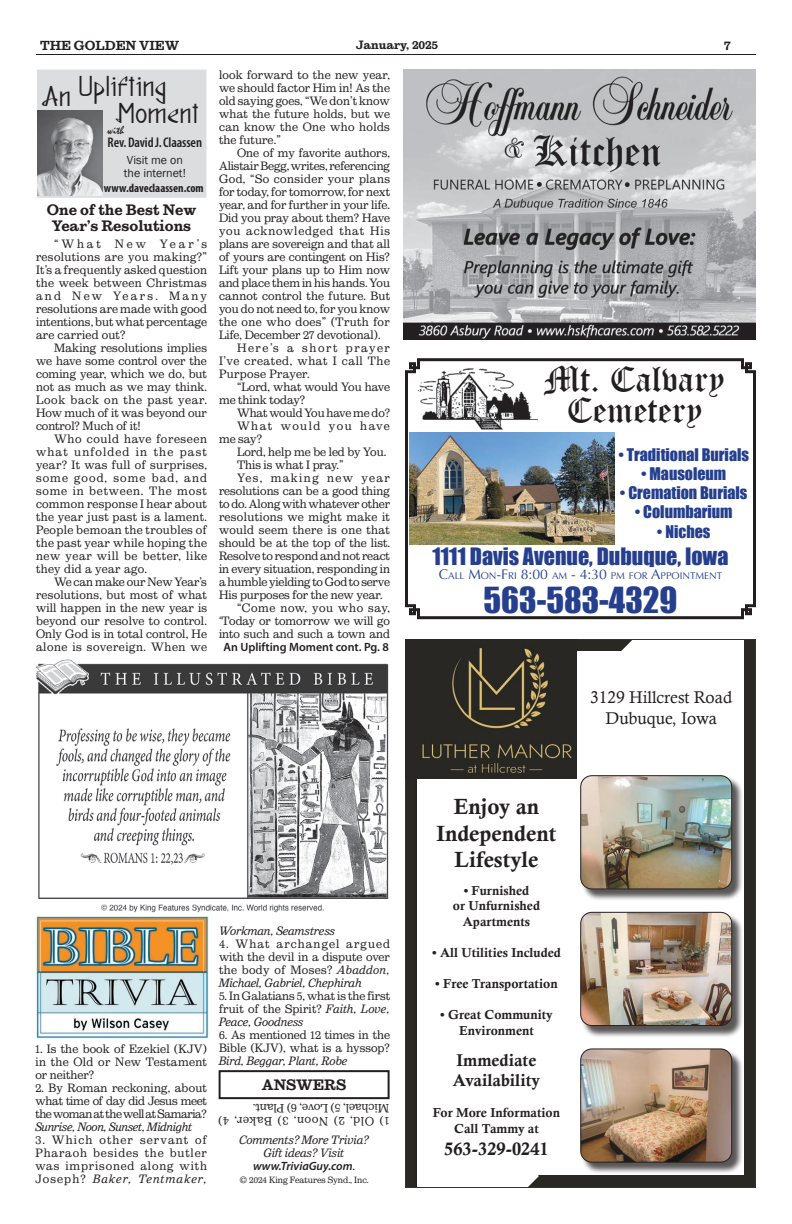
<style>
.page{position:relative;width:792px;height:1224px;background:#fff}
.page>*{position:absolute;margin:0;border:0;box-sizing:border-box;transform-origin:0 0}
.t1{font:36px/31px "Old English Text";color:#231f20;text-align:center}
.t2{font:33px "Impact";color:#253f8e}
.t3{font:30px "Distract";color:#231f20}
.t4{font:22px "Impact";color:#253f8e}
.t5{font:22px/26.4px "Calis MT Bol";color:#231f20;text-align:center}
.t6{font:18px "Calis MT Bol";color:#231f20}
.t7{font:17px/20.4px "Calisto";color:#231f20;text-align:center}
.t8{font:17px/20.4px "Calis MT Bol";color:#231f20}
.t9{font:16px "Impact";color:#253f8e}
.center_text_bold_14{font:800 15px/16px "Sutro";color:#231f20;text-align:center}
.Body_text__indent__25{font:600 condensed 14px "Myriad Pro";letter-spacing:-.01em;color:#231f20}
.t10{font:13px/15.6px "Calis MT Bol";color:#231f20;text-align:center}
.t11{font:800 13px "Sutro";color:#231f20}
.Body_text__indent__25-2{font:300 12px/13px "Sutro";letter-spacing:.005em;color:#231f20;text-align:justify}
.Body_Flush{font:300 12px/13px "Sutro";letter-spacing:.005em;color:#231f20;text-align:justify}
.Body_Flush-2{font:italic 300 12px "Sutro";color:#231f20}
.Body_text__indent__25-3{font:600 12px "Myriad Pro";color:#231f20}
.Body_text__indent__25-4{font:300 12px/13px "Sutro";letter-spacing:.125em;color:#231f20}
.Body_text__indent__25-5{font:12px "Franklin Gothic";color:#231f20}
.Body_text__indent__25-6{font:700 condensed 12px "Myriad Pro";color:#231f20}
.Body_Flush-3{font:italic 600 12px "Myriad Pro";color:#231f20}
.t12{font:800 12px "Sutro";color:#231f20}
.Body_text__indent__25-7{font:12px "Mistral";color:#231f20}
.t13{font:9.8px "Optima";color:#253f8e}
.Center_text{font:300 9px "Sutro";color:#231f20}
.s1{font-style:italic}
.s2{font-family:"Sutro";font-weight:300;font-style:normal}
.s3{font-size:14px}
</style>
<div class="page">
<hr style="left:36px;top:54px;width:720px;height:1px;background:#231f20">
<img style="left:36px;top:659px;width:353px;height:253px">
<svg style="left:405px;top:358px;width:351px;height:261px"></svg>
<div style="left:219px;top:1070px;width:171px;height:29px;border:2px solid #231f20"></div>
<img style="left:36px;top:916px;width:172px;height:122px">
<div style="left:37px;top:70px;width:169px;height:128px;background:#dcdddf"></div>
<img style="left:38px;top:110px;width:65px;height:85px">
<img style="left:403px;top:70px;width:353px;height:270px">
<div style="left:405px;top:639px;width:11px;height:549px;background:#292823"></div>
<div style="left:405px;top:639px;width:12px;height:549px;border:1px solid #231f20"></div>
<div style="left:528px;top:1175px;width:228px;height:11px;background:#292823"></div>
<svg style="left:528px;top:1175px;width:11px;height:11px"></svg>
<div style="left:582px;top:777px;width:162px;height:124px;background:#231f20;opacity:.75"></div>
<img style="left:581px;top:776px;width:151px;height:113px">
<div style="left:580px;top:775px;width:152px;height:114px;border:1px solid #231f20;border-radius:11px"></div>
<div style="left:582px;top:913px;width:162px;height:125px;background:#231f20;opacity:.75"></div>
<img style="left:581px;top:912px;width:151px;height:114px">
<div style="left:580px;top:912px;width:152px;height:114px;border:1px solid #231f20;border-radius:11px"></div>
<div style="left:582px;top:1050px;width:162px;height:124px;background:#231f20;opacity:.75"></div>
<img style="left:582px;top:1050px;width:150px;height:112px">
<div style="left:580px;top:1048px;width:152px;height:115px;border:1px solid #231f20;border-radius:11px"></div>
<div style="left:745px;top:639px;width:11px;height:549px;background:#292823"></div>
<div style="left:405px;top:639px;width:228px;height:11px;background:#292823"></div>
<svg style="left:621px;top:641px;width:12px;height:10px"></svg>
<img style="left:405px;top:648px;width:171px;height:130px">
<p class="t11" style="left:40px;top:38px;width:141px">THE GOLDEN VIEW</p>
<p class="t12" style="left:356px;top:38px;width:83px">January, 2025</p>
<p class="t11" style="left:724px;top:38px;width:8px">7</p>
<p class="t3" style="left:42px;top:69px;width:126px">An Uplifting</p>
<p class="t3" style="left:116px;top:96px;width:85px">Moment</p>
<p class="Body_text__indent__25" style="left:108px;top:133px;width:96px">Rev. David J. Claassen</p>
<p class="Body_text__indent__25-7" style="left:107px;top:124px;width:18px">with</p>
<p class="Body_text__indent__25-5" style="left:127px;top:153px;width:57px">Visit me on</p>
<p class="Body_text__indent__25-5" style="left:124px;top:166px;width:63px">the internet!</p>
<p class="Body_text__indent__25-6" style="left:104px;top:181px;width:101px">www.daveclaassen.com</p>
<p class="center_text_bold_14" style="left:47px;top:202px;width:151px">One of the Best New<br>Year’s Resolutions</p>
<p class="Body_text__indent__25-2" style="left:36px;top:237px;width:173px;text-indent:18px">“What New Year’s resolutions are you making?” It’s a frequently asked question the week between Christmas and New Years. Many resolutions are made with good intentions, but what percentage are carried out?</p>
<p class="Body_text__indent__25-2" style="left:36px;top:341px;width:173px;text-indent:18px">Making resolutions implies we have some control over the coming year, which we do, but not as much as we may think.<br>Look back on the past year.<br>How much of it was beyond our control? Much of it!</p>
<p class="Body_text__indent__25-2" style="left:36px;top:432px;width:173px;text-indent:18px">Who could have foreseen what unfolded in the past year? It was full of surprises, some good, some bad, and some in between. The most common response I hear about the year just past is a lament.<br>People bemoan the troubles of the past year while hoping the new year will be better, like they did a year ago.</p>
<p class="Body_text__indent__25-2" style="left:36px;top:575px;width:173px;text-indent:18px">We can make our New Year’s resolutions, but most of what will happen in the new year is beyond our resolve to control.<br>Only God is in total control, He alone is sovereign. When we</p>
<p class="Body_text__indent__25-2" style="left:219px;top:69px;width:173px">look forward to the new year, we should factor Him in! As the old saying goes, “We don’t know what the future holds, but we can know the One who holds the future.”</p>
<p class="Body_text__indent__25-2" style="left:219px;top:147px;width:173px;text-indent:18px">One of my favorite authors, Alistair Begg, writes, referencing God, “So consider your plans for today, for tomorrow, for next year, and for further in your life.<br>Did you pray about them? Have you acknowledged that His plans are sovereign and that all of yours are contingent on His?<br>Lift your plans up to Him now and place them in his hands. You cannot control the future. But you do not need to, for you know the one who does” (Truth for Life, December 27 devotional).</p>
<p class="Body_text__indent__25-2" style="left:219px;top:342px;width:173px;text-indent:18px">Here’s a short prayer I’ve created, what I call The Purpose Prayer.</p>
<p class="Body_text__indent__25-2" style="left:219px;top:381px;width:173px;text-indent:18px">“Lord, what would You have me think today?</p>
<p class="Body_text__indent__25-2" style="left:237px;top:407px;width:155px">What would You have me do?</p>
<p class="Body_text__indent__25-4" style="left:219px;top:420px;width:172px;text-indent:18px">What would you have me say?</p>
<p class="Body_text__indent__25-2" style="left:237px;top:446px;width:151px">Lord, help me be led by You.</p>
<p class="Body_text__indent__25-2" style="left:237px;top:459px;width:108px">This is what I pray.”</p>
<p class="Body_text__indent__25-2" style="left:219px;top:472px;width:173px;text-indent:18px">Yes, making new year resolutions can be a good thing to do. Along with whatever other resolutions we might make it would seem there is one that should be at the top of the list.<br>Resolve to respond and not react in every situation, responding in a humble yielding to God to serve His purposes for the new year.</p>
<p class="Body_text__indent__25-2" style="left:219px;top:601px;width:173px;text-indent:18px">“Come now, you who say, ‘Today or tomorrow we will go into such and such a town and</p>
<p class="Body_text__indent__25-3" style="left:224px;top:640px;width:167px">An Uplifting Moment cont. Pg. 8</p>
<p class="Body_Flush" style="left:35px;top:1042px;width:173px">1. Is the book of Ezekiel (KJV) in the Old or New Testament or neither?</p>
<p class="Body_Flush" style="left:35px;top:1081px;width:173px">2. By Roman reckoning, about what time of day did Jesus meet the woman at the well at Samaria?<br><span class="s1">Sunrise, Noon, Sunset, Midnight</span></p>
<p class="Body_Flush" style="left:35px;top:1133px;width:173px">3. Which other servant of Pharaoh besides the butler was imprisoned along with Joseph? <span class="s1">Baker, Tentmaker,</span></p>
<p class="Body_Flush-2" style="left:219px;top:924px;width:118px">Workman, Seamstress</p>
<p class="Body_Flush" style="left:219px;top:937px;width:173px">4. What archangel argued with the devil in a dispute over the body of Moses? <span class="s1">Abaddon, Michael, Gabriel, Chephirah</span></p>
<p class="Body_Flush" style="left:219px;top:989px;width:173px">5. In Galatians 5, what is the first fruit of the Spirit? <span class="s1">Faith, Love, Peace, Goodness</span></p>
<p class="Body_Flush" style="left:219px;top:1028px;width:173px">6. As mentioned 12 times in the Bible (KJV), what is a hyssop?<br><span class="s1">Bird, Beggar, Plant, Robe</span></p>
<p class="Body_Flush" style="left:389px;top:1127px;width:172px;rotate:-180deg">1) Old, 2) Noon, 3) Baker, 4)<br>Michael, 5) Love, 6) Plant.</p>
<p class="center_text_bold_14" style="left:262px;top:1077px;width:86px">ANSWERS</p>
<p class="Body_Flush-2" style="left:239px;top:1133px;width:131px">Comments? More Trivia?</p>
<p class="Body_Flush-2" style="left:264px;top:1146px;width:82px">Gift ideas? Visit</p>
<p class="Body_Flush-3" style="left:253px;top:1158px;width:104px">www.TriviaGuy.com<span class="s2">.</span></p>
<p class="Center_text" style="left:239px;top:1175px;width:131px">© 2024 King Features Synd., Inc.</p>
<p class="t1" style="left:544px;top:362px;width:182px">Mt. Calvary<br>Cemetery</p>
<p class="t9" style="left:618px;top:442px;width:132px">• Traditional Burials</p>
<p class="t9" style="left:641px;top:461px;width:87px">• Mausoleum</p>
<p class="t9" style="left:620px;top:481px;width:129px">• Cremation Burials</p>
<p class="t9" style="left:635px;top:500px;width:99px">• Columbarium</p>
<p class="t9" style="left:657px;top:519px;width:55px">• Niches</p>
<p class="t4" style="left:433px;top:539px;width:297px">1111 Davis Avenue, Dubuque, Iowa</p>
<p class="t13" style="left:439px;top:570px;width:285px"><span class="s3">C</span>ALL <span class="s3">M</span>ON<span class="s3">-F</span>RI <span class="s3">8:00</span> AM <span class="s3">- 4:30</span> PM FOR <span class="s3">A</span>PPOINTMENT</p>
<p class="t2" style="left:484px;top:574px;width:195px">563-583-4329</p>
<p class="t5" style="left:437px;top:794px;width:121px">Enjoy an<br>Independent<br>Lifestyle</p>
<p class="t10" style="left:453px;top:882px;width:89px">• Furnished<br>or Unfurnished<br>Apartments</p>
<p class="t10" style="left:432px;top:945px;width:130px">• All Utilities Included</p>
<p class="t10" style="left:435px;top:976px;width:124px">• Free Transportation</p>
<p class="t10" style="left:440px;top:1007px;width:114px">• Great Community<br>Environment</p>
<p class="t8" style="left:453px;top:1050px;width:89px">Immediate<br>Availability</p>
<p class="t10" style="left:433px;top:1105px;width:129px">For More Information<br>Call Tammy at</p>
<p class="t6" style="left:444px;top:1138px;width:106px">563-329-0241</p>
<p class="t7" style="left:590px;top:687px;width:144px">3129 Hillcrest Road<br>Dubuque, Iowa</p>
</div>
